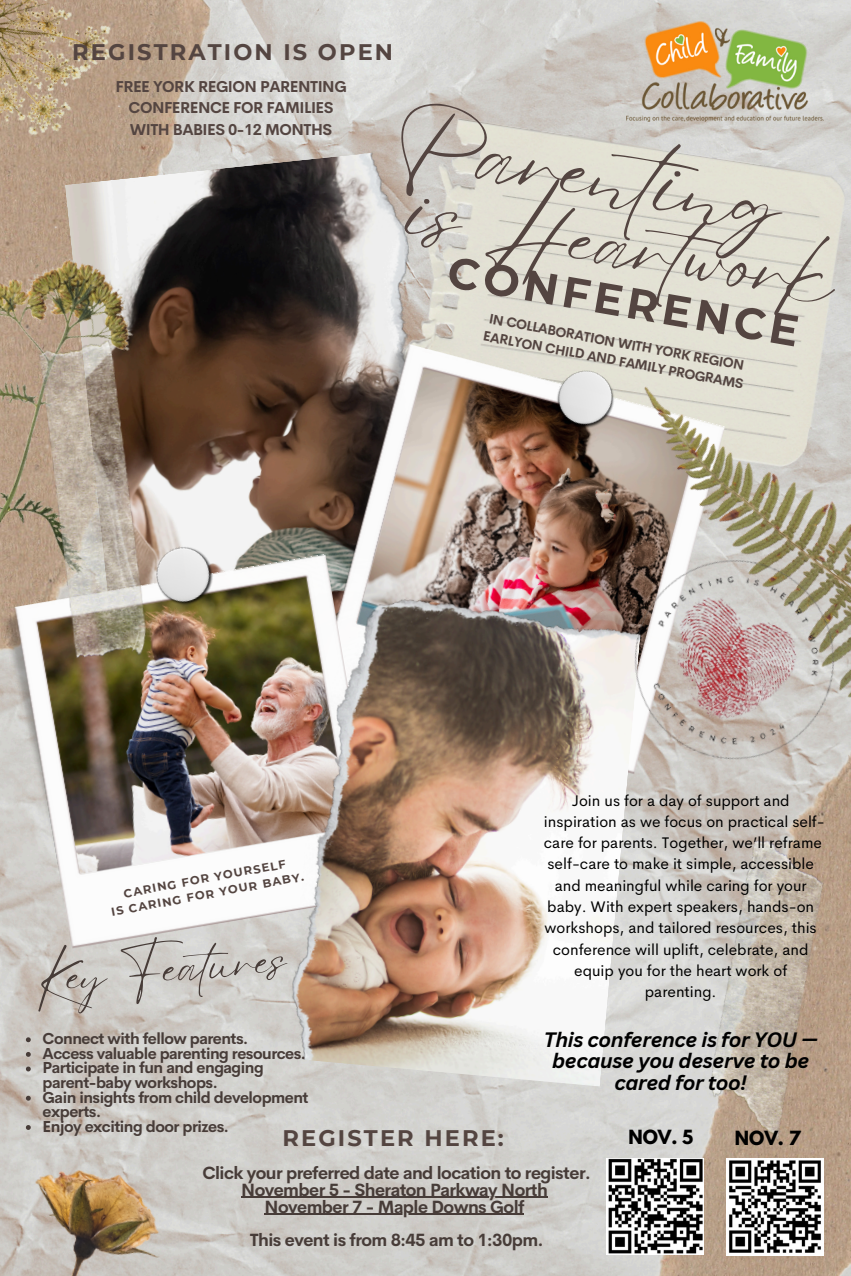
<style>
.page{position:relative;width:851px;height:1276px;background:#fff}
.page>*{position:absolute;margin:0;border:0;box-sizing:border-box;transform-origin:0 0}
.t1{font:91.95px "Eyesome Script";color:#544541}
.t2{font:82.35px "Eyesome Script";color:#544541}
.t3{font:47.25px "Eyesome Script";color:#473c38}
.t4{font:700 43.5px "Montserrat";color:#544541}
.t5{font:700 22.5px "Montserrat";letter-spacing:.095em;color:#544541}
.t6{font:italic 700 20.25px/21.3px "Canva Sans";letter-spacing:-.015em;color:#000;text-align:center}
.t7{font:700 17.4px "Cerebri Sans";letter-spacing:-.03em;color:#473c38}
.t8{font:700 17.25px "League Spartan";color:#000}
.t9{font:700 15.6px/14.5px "Cerebri Sans";letter-spacing:-.03em;color:#473c38}
.t10{font:15.45px/21.3px "Cerebri Sans";color:#000;text-align:center}
.t11{font:700 15.45px "Cerebri Sans";letter-spacing:-.03em;color:#544541}
.t12{font:700 13.5px "Cerebri Sans";color:#544541}
.t13{font:700 11.55px "Montserrat";color:#544541}
</style>
<div class="page">
<img style="left:0;top:0;width:850px;height:1276px">
<img style="left:162px;top:0;width:71px;height:153px">
<img style="left:393px;top:113px;width:457px;height:247px">
<img style="left:206px;top:153px;width:134px;height:401px">
<img style="left:340px;top:150px;width:122px;height:190px">
<img style="left:590px;top:831px;width:260px;height:445px">
<img style="left:302px;top:340px;width:423px;height:251px">
<img style="left:0;top:150px;width:206px;height:404px">
<img style="left:0;top:554px;width:384px;height:397px">
<img style="left:285px;top:591px;width:357px;height:495px">
<img style="left:35px;top:337px;width:113px;height:325px">
<img style="left:660px;top:831px;width:190px;height:313px">
<img style="left:544px;top:360px;width:15px;height:81px">
<img style="left:148px;top:538px;width:75px;height:75px">
<img style="left:0;top:1150px;width:214px;height:126px">
<img style="left:559px;top:360px;width:291px;height:420px">
<img style="left:0;top:0;width:162px;height:196px">
<img style="left:626px;top:21px;width:197px;height:100px">
<img style="left:563px;top:489px;width:287px;height:342px">
<img style="left:606px;top:1158px;width:97px;height:96px">
<img style="left:726px;top:1158px;width:97px;height:97px">
<svg style="left:26px;top:1037px;width:5px;height:5px"></svg>
<svg style="left:26px;top:1052px;width:5px;height:5px"></svg>
<svg style="left:26px;top:1066px;width:5px;height:5px"></svg>
<svg style="left:26px;top:1096px;width:5px;height:4px"></svg>
<svg style="left:26px;top:1125px;width:5px;height:5px"></svg>
<hr style="left:241px;top:1197px;width:306px;height:1px;background:#473c38">
<hr style="left:264px;top:1213px;width:260px;height:1px;background:#473c38">
<p class="t5" style="left:72px;top:38px;width:322px">REGISTRATION IS OPEN</p>
<p class="t11" style="left:115px;top:77px;width:233px">FREE YORK REGION PARENTING</p>
<p class="t11" style="left:129px;top:98px;width:206px">CONFERENCE FOR FAMILIES</p>
<p class="t11" style="left:130px;top:119px;width:204px">WITH BABIES 0-12 MONTHS</p>
<p class="t1" style="left:405px;top:81px;width:392px;rotate:9deg">Parenting</p>
<p class="t2" style="left:417px;top:158px;width:432px;rotate:9deg">is Heartwork</p>
<p class="t4" style="left:453px;top:244px;width:357px;rotate:10deg">CONFERENCE</p>
<h4 class="t12" style="left:490px;top:311px;width:261px;rotate:10deg">IN COLLABORATION WITH YORK REGION</h4>
<h6 class="t12" style="left:484px;top:328px;width:266px;rotate:10deg">EARLYON CHILD AND FAMILY PROGRAMS</h6>
<p class="t10" style="left:544px;top:789px;width:282px">Join us for a day of support and inspiration as we focus on practical self&shy;care for parents. Together, we’ll reframe self-care to make it simple, accessible and meaningful while caring for your baby. With expert speakers, hands-on workshops, and tailored resources, this conference will uplift, celebrate, and equip you for the heart work of parenting.</p>
<p class="t6" style="left:543px;top:1028px;width:275px">This conference is for YOU — because you deserve to be cared for too!</p>
<p class="t13" style="left:123px;top:886px;width:166px;rotate:-10deg">CARING FOR YOURSELF</p>
<h5 class="t13" style="left:110px;top:904px;width:197px;rotate:-10deg">IS CARING FOR YOUR BABY.</h5>
<p class="t3" style="left:31px;top:949px;width:254px;rotate:-5deg">Key Features</p>
<p class="t9" style="left:43px;top:1031px;width:207px">Connect with fellow parents.</p>
<p class="t9" style="left:43px;top:1046px;width:265px">Access valuable parenting resources.</p>
<p class="t9" style="left:43px;top:1060px;width:223px">Participate in fun and engaging parent-baby workshops.</p>
<p class="t9" style="left:43px;top:1090px;width:267px">Gain insights from child development experts.</p>
<p class="t9" style="left:43px;top:1119px;width:188px">Enjoy exciting door prizes.</p>
<p class="t5" style="left:282px;top:1124px;width:223px">REGISTER HERE:</p>
<p class="t8" style="left:628px;top:1128px;width:66px">NOV. 5</p>
<p class="t8" style="left:734px;top:1129px;width:67px">NOV. 7</p>
<p class="t7" style="left:202px;top:1162px;width:390px">Click your preferred date and location to register.</p>
<p class="t7" style="left:241px;top:1178px;width:308px">November 5 - Sheraton Parkway North</p>
<p class="t7" style="left:264px;top:1195px;width:261px">November 7 - Maple Downs Golf</p>
<p class="t7" style="left:250px;top:1228px;width:295px">This event is from 8:45 am to 1:30pm.</p>
</div>
